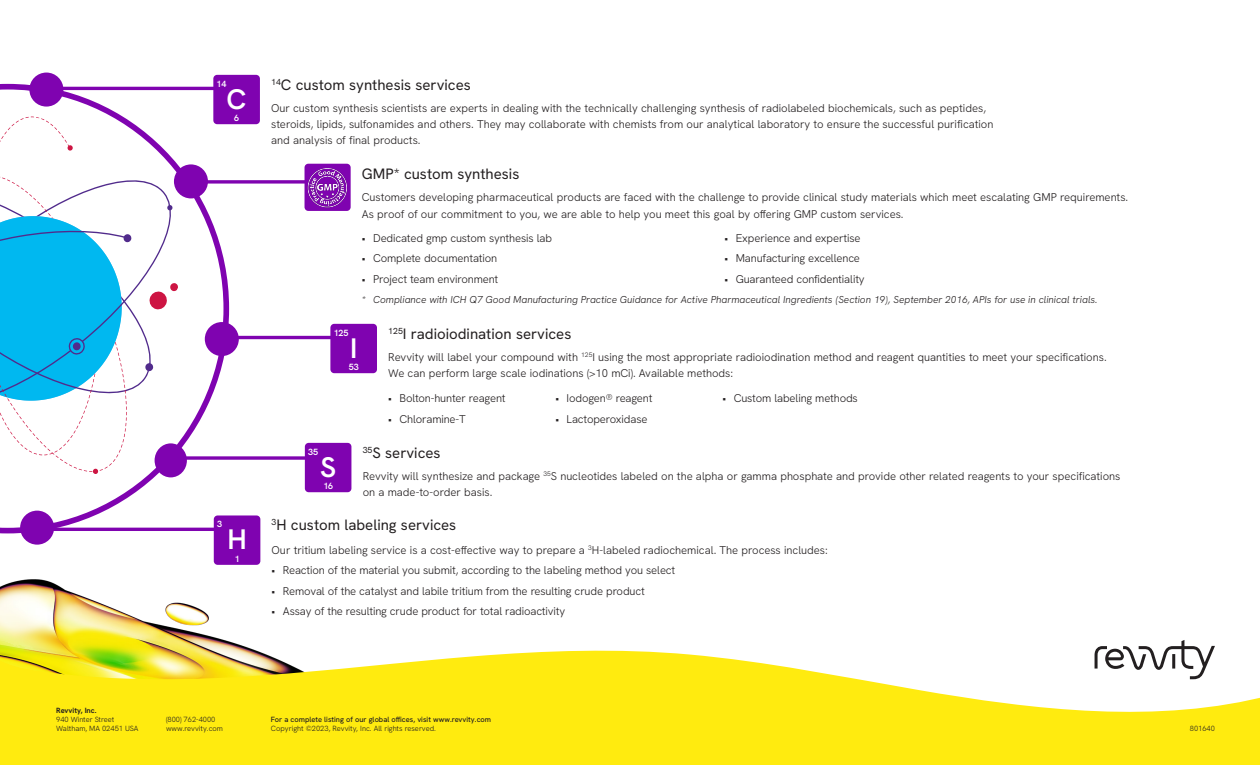
<style>
.page{position:relative;width:1260px;height:765px;background:#fff}
.page>*{position:absolute;margin:0;border:0;box-sizing:border-box;transform-origin:0 0}
.Body_Copy{font:600 28.12px "Hanken Grotesk";color:#fff}
.Sub_Head{font:15px "Hanken Grotesk";color:#231f20}
.Body_Copy-2{font:300 11.25px/16.2px "Hanken Grotesk";letter-spacing:-.005em;color:#231f20}
.t1{font:italic 300 10px "Hanken Grotesk";color:#231f20}
.Body_Copy-3{font:600 9px "Hanken Grotesk";letter-spacing:-.01em;color:#fff}
.t2{font:300 7.5px/8.8px "Hanken Grotesk";color:#231f20}
.Signoff_Address{font:500 7.5px "Hanken Grotesk";color:#231f20}
.s1{font-weight:700}
</style>
<div class="page">
<img style="left:0;top:563px;width:260px;height:85px">
<svg style="left:0;top:648px;width:1260px;height:117px;fill:#ffeb0f"></svg>
<svg style="left:1095px;top:640px;width:120px;height:39px"></svg>
<svg style="left:229px;top:456px;width:76px;height:4px"></svg>
<hr style="left:220px;top:336px;width:152px;height:3px;background:#7f03b0">
<svg style="left:229px;top:180px;width:76px;height:4px"></svg>
<div style="left:29px;top:73px;width:34px;height:34px;background:#7f03b0;border-radius:50%"></div>
<div style="left:205px;top:322px;width:34px;height:34px;background:#7f03b0;border-radius:50%"></div>
<div style="left:20px;top:511px;width:34px;height:34px;background:#7f03b0;border-radius:50%"></div>
<svg style="left:0;top:84px;width:229px;height:449px"></svg>
<svg style="left:179px;top:172px;width:10px;height:240px"></svg>
<svg style="left:149px;top:139px;width:36px;height:217px"></svg>
<svg style="left:0;top:169px;width:175px;height:309px"></svg>
<svg style="left:0;top:113px;width:149px;height:350px"></svg>
<svg style="left:93px;top:468px;width:5px;height:6px"></svg>
<svg style="left:67px;top:144px;width:6px;height:7px"></svg>
<svg style="left:0;top:186px;width:179px;height:258px"></svg>
<div style="left:213px;top:75px;width:47px;height:49px;background:#7f03b0;border-radius:4px"></div>
<div style="left:305px;top:164px;width:46px;height:47px;background:#7f03b0;border-radius:4px"></div>
<img style="left:307px;top:168px;width:41px;height:40px">
<div style="left:330px;top:324px;width:47px;height:49px;background:#7f03b0;border-radius:4px"></div>
<div style="left:305px;top:443px;width:46px;height:49px;background:#7f03b0;border-radius:4px"></div>
<div style="left:214px;top:515px;width:46px;height:50px;background:#7f03b0;border-radius:4px"></div>
<p class="Body_Copy-3" style="left:217px;top:78px;width:11px">14</p>
<p class="Body_Copy" style="left:227px;top:81px;width:21px">C</p>
<p class="Body_Copy-3" style="left:234px;top:112px;width:7px">6</p>
<p class="Body_Copy-3" style="left:217px;top:518px;width:7px">3</p>
<p class="Body_Copy" style="left:227px;top:521px;width:21px">H</p>
<p class="Body_Copy-3" style="left:235px;top:553px;width:7px">1</p>
<p class="Sub_Head" style="left:271px;top:75px;width:201px"><sup>14</sup>C custom synthesis services</p>
<p class="Body_Copy-2" style="left:271px;top:99px;width:724px">Our custom synthesis scientists are experts in dealing with the technically challenging synthesis of radiolabeled biochemicals, such as peptides, steroids, lipids, sulfonamides and others. They may collaborate with chemists from our analytical laboratory to ensure the successful purification and analysis of final products.</p>
<h2 class="Sub_Head" style="left:362px;top:164px;width:159px">GMP* custom synthesis</h2>
<p class="Body_Copy-2" style="left:362px;top:188px;width:768px;line-height:17.5px">Customers developing pharmaceutical products are faced with the challenge to provide clinical study materials which meet escalating GMP requirements.<br>As proof of our commitment to you, we are able to help you meet this goal by offering GMP custom services.</p>
<p class="Body_Copy-2" style="left:362px;top:230px;width:192px">• Dedicated gmp custom synthesis lab</p>
<p class="Body_Copy-2" style="left:362px;top:250px;width:137px">• Complete documentation</p>
<p class="Body_Copy-2" style="left:362px;top:271px;width:138px">• Project team environment</p>
<p class="Body_Copy-2" style="left:725px;top:230px;width:137px">• Experience and expertise</p>
<p class="Body_Copy-2" style="left:725px;top:250px;width:137px">• Manufacturing excellence</p>
<p class="Body_Copy-2" style="left:725px;top:271px;width:142px">• Guaranteed confidentiality</p>
<p class="t1" style="left:362px;top:293px;width:737px">* Compliance with ICH Q7 Good Manufacturing Practice Guidance for Active Pharmaceutical Ingredients (Section 19), September 2016, APIs for use in clinical trials.</p>
<p class="Body_Copy-3" style="left:334px;top:327px;width:16px">125</p>
<p class="Body_Copy" style="left:350px;top:330px;width:9px">I</p>
<p class="Body_Copy-3" style="left:349px;top:361px;width:11px">53</p>
<h2 class="Sub_Head" style="left:388px;top:324px;width:185px"><sup>125</sup>I radioiodination services</h2>
<p class="Body_Copy-2" style="left:388px;top:348px;width:720px">Revvity will label your compound with <sup>125</sup>I using the most appropriate radioiodination method and reagent quantities to meet your specifications.<br>We can perform large scale iodinations (&gt;10 mCi). Available methods:</p>
<p class="Body_Copy-2" style="left:388px;top:390px;width:119px">• Bolton-hunter reagent</p>
<p class="Body_Copy-2" style="left:388px;top:410px;width:79px">• Chloramine-T</p>
<p class="Body_Copy-2" style="left:723px;top:390px;width:137px">• Custom labeling methods</p>
<p class="Body_Copy-2" style="left:555px;top:390px;width:99px">• Iodogen® reagent</p>
<p class="Body_Copy-2" style="left:555px;top:410px;width:94px">• Lactoperoxidase</p>
<p class="Body_Copy-3" style="left:308px;top:446px;width:11px">35</p>
<p class="Body_Copy" style="left:320px;top:449px;width:18px">S</p>
<p class="Body_Copy-3" style="left:323px;top:480px;width:11px">16</p>
<h2 class="Sub_Head" style="left:363px;top:443px;width:79px"><sup>35</sup>S services</h2>
<p class="Body_Copy-2" style="left:363px;top:467px;width:759px">Revvity will synthesize and package <sup>35</sup>S nucleotides labeled on the alpha or gamma phosphate and provide other related reagents to your specifications on a made-to-order basis.</p>
<h2 class="Sub_Head" style="left:272px;top:516px;width:186px"><sup>3</sup>H custom labeling services</h2>
<p class="Body_Copy-2" style="left:272px;top:541px;width:558px">Our tritium labeling service is a cost-effective way to prepare a <sup>3</sup>H-labeled radiochemical. The process includes:</p>
<p class="Body_Copy-2" style="left:272px;top:562px;width:405px">• Reaction of the material you submit, according to the labeling method you select</p>
<p class="Body_Copy-2" style="left:272px;top:583px;width:375px">• Removal of the catalyst and labile tritium from the resulting crude product</p>
<p class="Body_Copy-2" style="left:272px;top:603px;width:295px">• Assay of the resulting crude product for total radioactivity</p>
<p class="t2" style="left:56px;top:706px;width:84px"><span class="s1">Revvity, Inc.<br></span>940 Winter Street<br>Waltham, MA 02451 USA</p>
<p class="t2" style="left:166px;top:715px;width:51px">(800) 762-4000</p>
<p class="t2" style="left:166px;top:723px;width:58px">www.revvity.com</p>
<p class="Signoff_Address" style="left:271px;top:714px;width:222px">For a complete listing of our global offices, visit www.revvity.com</p>
<p class="t2" style="left:271px;top:723px;width:167px">Copyright ©2023, Revvity, Inc. All rights reserved.</p>
<p class="t2" style="left:1190px;top:723px;width:27px">801640</p>
</div>
